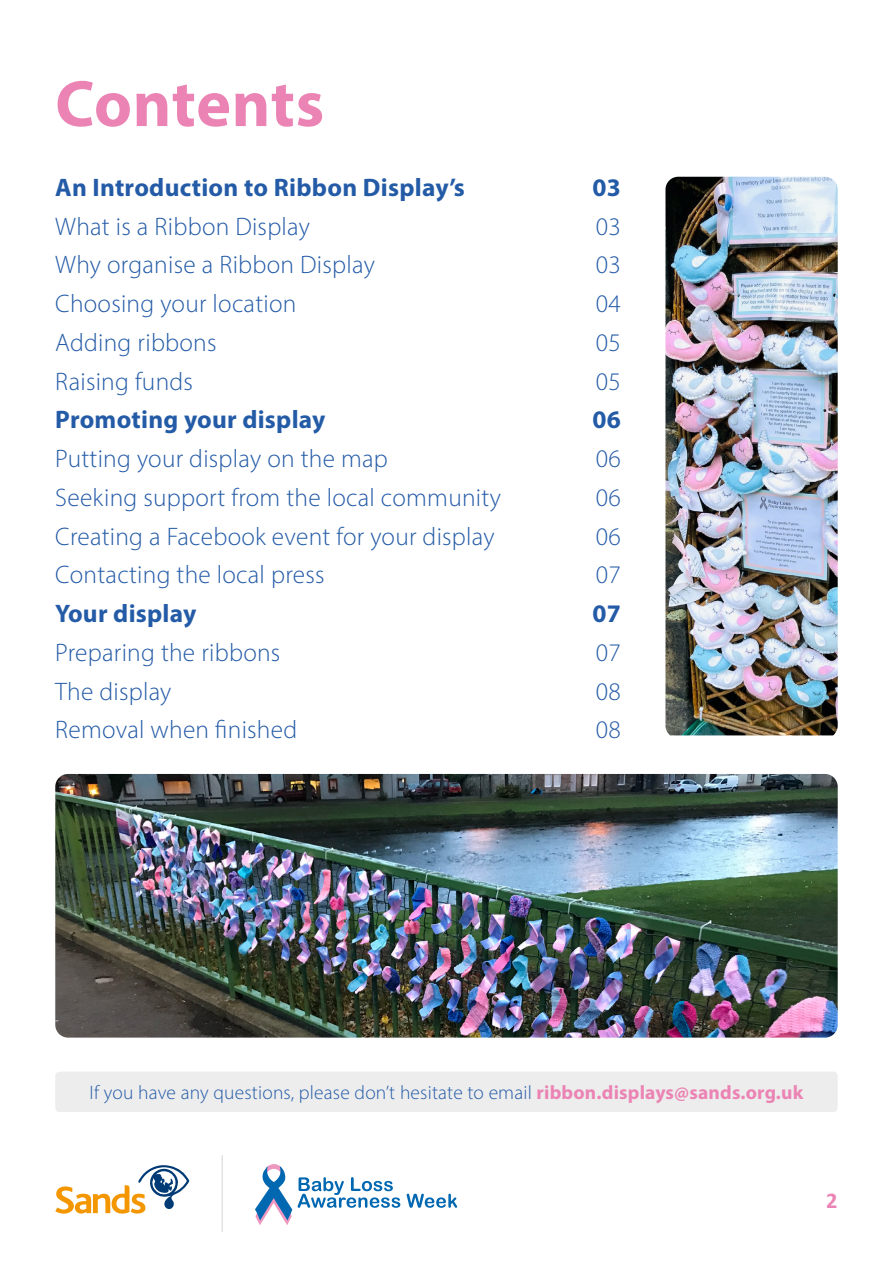
<style>
.page{position:relative;width:893px;height:1263px;background:#fff}
.page>*{position:absolute;margin:0;border:0;box-sizing:border-box;transform-origin:0 0}
.t1{font:700 66px "Myriad Pro";letter-spacing:.005em;color:#eb84b4}
.t2{font:300 25.35px/38.7px "Myriad Pro";letter-spacing:.01em;color:#245ba7}
.t3{font:700 25.35px "Myriad Pro";letter-spacing:.01em;color:#245ba7}
.t4{font:700 22.5px "Calibri";color:#eb84b4}
.t5{font:300 19.5px "Myriad Pro";letter-spacing:.01em;color:#245ba7}
.s1{font-weight:700;color:#eb84b4}
</style>
<div class="page">
<svg style="left:255px;top:1164px;width:37px;height:61px"></svg>
<svg style="left:298px;top:1177px;width:102px;height:31px"></svg>
<svg style="left:407px;top:1194px;width:50px;height:14px"></svg>
<svg style="left:55px;top:1165px;width:134px;height:49px"></svg>
<hr style="left:222px;top:1155px;width:1px;height:77px;background:#ddd">
<img style="left:665px;top:177px;width:173px;height:558px">
<div style="left:55px;top:1071px;width:783px;height:41px;background:#ededed;border-radius:4px"></div>
<img style="left:55px;top:774px;width:783px;height:263px">
<h1 class="t1" style="left:55px;top:61px;width:270px">Contents</h1>
<p class="t3" style="left:55px;top:171px;width:411px">An Introduction to Ribbon Display’s</p>
<p class="t2" style="left:55px;top:206px;width:321px">What is a Ribbon Display<br>Why organise a Ribbon Display<br>Choosing your location<br>Adding ribbons<br>Raising funds</p>
<p class="t3" style="left:55px;top:403px;width:272px">Promoting your display</p>
<p class="t2" style="left:55px;top:439px;width:447px">Putting your display on the map<br>Seeking support from the local community Creating a Facebook event for your display Contacting the local press</p>
<p class="t3" style="left:55px;top:597px;width:143px">Your display</p>
<p class="t2" style="left:55px;top:633px;width:243px">Preparing the ribbons<br>The display<br>Removal when finished</p>
<p class="t3" style="left:592px;top:171px;width:30px">03</p>
<p class="t2" style="left:596px;top:206px;width:27px;text-align:justify">03<br>03<br>04<br>05<br>05</p>
<p class="t3" style="left:592px;top:403px;width:30px">06</p>
<p class="t2" style="left:596px;top:439px;width:27px;text-align:justify">06<br>06<br>06<br>07</p>
<p class="t3" style="left:592px;top:597px;width:30px">07</p>
<p class="t2" style="left:596px;top:633px;width:27px;text-align:justify">07<br>08<br>08</p>
<p class="t5" style="left:90px;top:1081px;width:715px">If you have any questions, please don’t hesitate to email <span class="s1">ribbon.displays@sands.org.uk</span></p>
<p class="t4" style="left:826px;top:1186px;width:13px">2</p>
</div>
